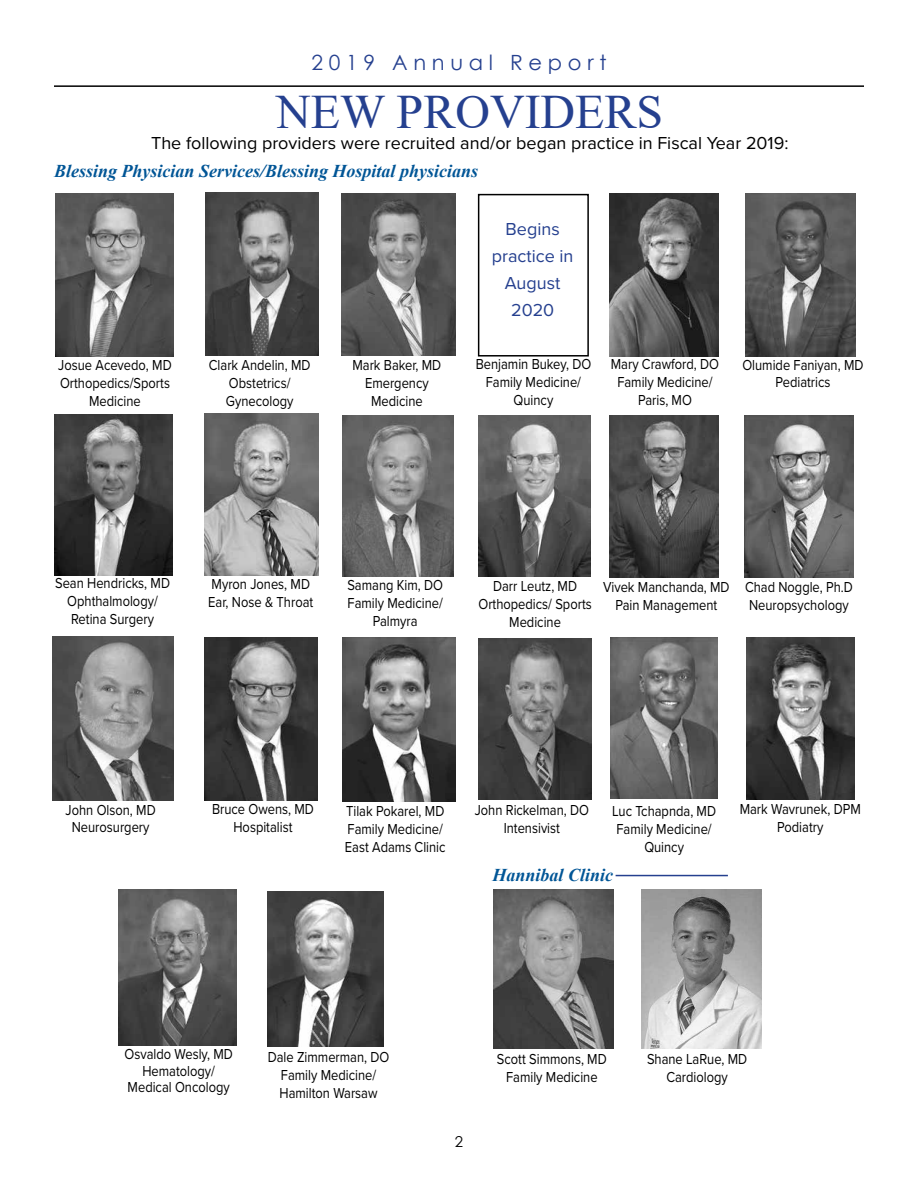
<style>
.page{position:relative;width:918px;height:1188px;background:#fff}
.page>*{position:absolute;margin:0;border:0;box-sizing:border-box;transform-origin:0 0}
.t1{font:48px "Times New Roman";color:#25408f}
.t2{font:21px "Century Gothic";letter-spacing:.27em;color:#25408f}
.t3{font:18px "Proxima Nova";color:#000}
.t4{font:italic 700 18px "Times New Roman";color:#005596}
.t5{font:18px/27px "Proxima Nova";color:#25408f;text-align:center}
.t6{font:15px/18px "Proxima Nova";color:#000;text-align:center;scale:.86 1}
.t7{font:15px "Century Gothic";color:#000}
</style>
<div class="page">
<hr style="left:54px;top:85px;width:810px;height:2px;background:#000">
<hr style="left:616px;top:875px;width:112px;height:1px;background:#25408f">
<img style="left:56px;top:194px;width:118px;height:162px">
<img style="left:205px;top:192px;width:114px;height:163px">
<img style="left:342px;top:193px;width:114px;height:162px">
<img style="left:609px;top:193px;width:110px;height:163px">
<img style="left:746px;top:193px;width:110px;height:163px">
<img style="left:204px;top:414px;width:115px;height:162px">
<img style="left:342px;top:416px;width:112px;height:161px">
<img style="left:478px;top:416px;width:113px;height:161px">
<img style="left:609px;top:416px;width:109px;height:161px">
<img style="left:745px;top:416px;width:109px;height:162px">
<div style="left:478px;top:194px;width:111px;height:163px;border:2px solid #000"></div>
<img style="left:53px;top:637px;width:121px;height:163px">
<img style="left:204px;top:637px;width:114px;height:163px">
<img style="left:342px;top:637px;width:113px;height:165px">
<img style="left:610px;top:637px;width:107px;height:161px">
<img style="left:746px;top:638px;width:108px;height:161px">
<img style="left:119px;top:890px;width:117px;height:155px">
<img style="left:268px;top:891px;width:116px;height:156px">
<img style="left:494px;top:890px;width:120px;height:159px">
<img style="left:478px;top:638px;width:114px;height:162px">
<img style="left:642px;top:890px;width:120px;height:159px">
<img style="left:54px;top:415px;width:119px;height:161px">
<h2 class="t2" style="left:312px;top:47px;width:296px">2019 Annual Report</h2>
<h1 class="t1" style="left:276px;top:78px;width:389px">NEW PROVIDERS</h1>
<p class="t3" style="left:151px;top:130px;width:639px">The following providers were recruited and/or began practice in Fiscal Year 2019:</p>
<p class="t4" style="left:54px;top:159px;width:426px">Blessing Physician Services/Blessing Hospital physicians</p>
<p class="t5" style="left:492px;top:214px;width:83px">Begins practice in<br>August<br>2020</p>
<p class="t6" style="left:58px;top:356px;width:133px">Josue Acevedo, MD<br>Orthopedics/Sports<br>Medicine</p>
<p class="t6" style="left:209px;top:355px;width:120px">Clark Andelin, MD<br>Obstetrics/<br>Gynecology</p>
<p class="t6" style="left:352px;top:356px;width:105px">Mark Baker, MD<br>Emergency<br>Medicine</p>
<p class="t6" style="left:476px;top:355px;width:136px">Benjamin Bukey, DO<br>Family Medicine/<br>Quincy</p>
<p class="t6" style="left:611px;top:355px;width:127px">Mary Crawford, DO<br>Family Medicine/<br>Paris, MO</p>
<p class="t6" style="left:742px;top:357px;width:142px;line-height:16.5px">Olumide Faniyan, MD<br>Pediatrics</p>
<p class="t6" style="left:55px;top:573px;width:135px">Sean Hendricks, MD<br>Ophthalmology/<br>Retina Surgery</p>
<p class="t6" style="left:208px;top:574px;width:124px;text-align:left">Myron Jones, MD<br>Ear, Nose &amp; Throat</p>
<p class="t6" style="left:347px;top:575px;width:113px">Samang Kim, DO<br>Family Medicine/<br>Palmyra</p>
<p class="t6" style="left:478px;top:576px;width:133px">Darr Leutz, MD<br>Orthopedics/ Sports<br>Medicine</p>
<p class="t6" style="left:603px;top:577px;width:149px">Vivek Manchanda, MD<br>Pain Management</p>
<p class="t6" style="left:745px;top:577px;width:127px;text-align:left">Chad Noggle, Ph.D<br>Neuropsychology</p>
<p class="t6" style="left:66px;top:801px;width:106px;line-height:16.5px">John Olson, MD<br>Neurosurgery</p>
<p class="t6" style="left:212px;top:800px;width:120px">Bruce Owens, MD<br>Hospitalist</p>
<p class="t6" style="left:345px;top:802px;width:119px;text-align:left">Tilak Pokarel, MD<br>Family Medicine/<br>East Adams Clinic</p>
<p class="t6" style="left:475px;top:801px;width:134px">John Rickelman, DO<br>Intensivist</p>
<p class="t6" style="left:612px;top:802px;width:122px">Luc Tchapnda, MD<br>Family Medicine/<br>Quincy</p>
<p class="t6" style="left:740px;top:800px;width:142px">Mark Wavrunek, DPM<br>Podiatry</p>
<p class="t4" style="left:492px;top:862px;width:122px">Hannibal Clinic</p>
<p class="t6" style="left:125px;top:1046px;width:128px;line-height:16.5px">Osvaldo Wesly, MD<br>Hematology/<br>Medical Oncology</p>
<p class="t6" style="left:268px;top:1048px;width:143px">Dale Zimmerman, DO<br>Family Medicine/<br>Hamilton Warsaw</p>
<p class="t6" style="left:497px;top:1049px;width:129px">Scott Simmons, MD<br>Family Medicine</p>
<p class="t6" style="left:647px;top:1049px;width:118px">Shane LaRue, MD<br>Cardiology</p>
<p class="t7" style="left:455px;top:1132px;width:10px">2</p>
</div>
